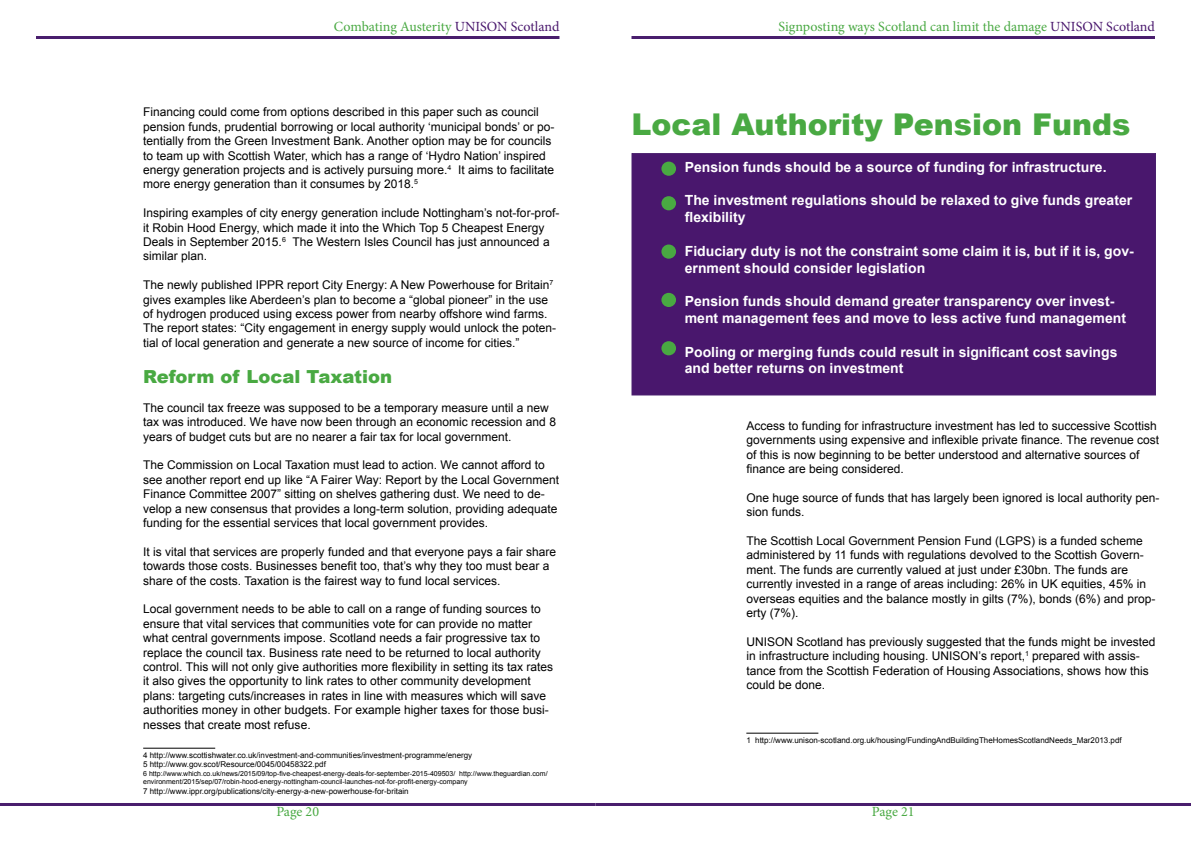
<style>
.page{position:relative;width:1191px;height:842px;background:#fff}
.page>*{position:absolute;margin:0;border:0;box-sizing:border-box;transform-origin:0 0}
.t1{font:900 30px "Arial";color:#49a942}
.t2{font:900 18px "Arial";color:#49a942}
.t3{font:700 14px/16.8px "Arial";color:#fff}
.t4{font:14px "Minion Pro";color:#49a942}
.t5{font:12px/14.4px "Arial";color:#000}
.t6{font:8px/9.6px "Arial";color:#000}
.t7{font:7px/8.4px "Arial";color:#000}
.s1{color:#49176d}
</style>
<div class="page">
<hr style="left:143px;top:748px;width:72px;height:1px;background:#000">
<hr style="left:0;top:803px;width:595px;height:3px;background:#491e6d">
<hr style="left:36px;top:36px;width:523px;height:3px;background:#491e6d">
<div style="left:631px;top:153px;width:525px;height:242px;background:#49176d;border:1px solid #491e6d"></div>
<div style="left:661px;top:162px;width:15px;height:14px;background:#49a942;border-radius:50%"></div>
<div style="left:661px;top:196px;width:15px;height:14px;background:#49a942;border-radius:50%"></div>
<div style="left:661px;top:244px;width:15px;height:15px;background:#49a942;border-radius:50%"></div>
<div style="left:661px;top:293px;width:15px;height:14px;background:#49a942;border-radius:50%"></div>
<div style="left:661px;top:341px;width:15px;height:14px;background:#49a942;border-radius:50%"></div>
<hr style="left:746px;top:733px;width:72px;height:1px;background:#000">
<hr style="left:595px;top:803px;width:596px;height:3px;background:#491e6d">
<hr style="left:631px;top:36px;width:524px;height:3px;background:#491e6d">
<p class="t4" style="left:334px;top:17px;width:227px">Combating Austerity <span class="s1">UNISON Scotland</span></p>
<p class="t4" style="left:778px;top:17px;width:378px">Signposting ways Scotland can limit the damage <span class="s1">UNISON Scotland</span></p>
<p class="t5" style="left:143px;top:105px;width:413px">Financing could come from options described in this paper such as council pension funds, prudential borrowing or local authority ‘municipal bonds’ or po&shy;tentially from the Green Investment Bank. Another option may be for councils to team up with Scottish Water, which has a range of ‘Hydro Nation’ inspired energy generation projects and is actively pursuing more.<sup>4</sup> It aims to facilitate more energy generation than it consumes by 2018.<sup>5</sup></p>
<p class="t5" style="left:143px;top:206px;width:417px">Inspiring examples of city energy generation include Nottingham’s not-for-prof&shy;it Robin Hood Energy, which made it into the Which Top 5 Cheapest Energy Deals in September 2015.<sup>6</sup> The Western Isles Council has just announced a similar plan.</p>
<p class="t5" style="left:143px;top:278px;width:414px">The newly published IPPR report City Energy: A New Powerhouse for Britain<sup>7 </sup>gives examples like Aberdeen’s plan to become a “global pioneer” in the use of hydrogen produced using excess power from nearby offshore wind farms.<br>The report states: “City engagement in energy supply would unlock the poten&shy;tial of local generation and generate a new source of income for cities.”</p>
<h2 class="t2" style="left:143px;top:363px;width:251px">Reform of Local Taxation</h2>
<p class="t5" style="left:143px;top:400px;width:414px">The council tax freeze was supposed to be a temporary measure until a new tax was introduced. We have now been through an economic recession and 8 years of budget cuts but are no nearer a fair tax for local government.</p>
<p class="t5" style="left:143px;top:458px;width:417px">The Commission on Local Taxation must lead to action. We cannot afford to see another report end up like “A Fairer Way: Report by the Local Government Finance Committee 2007” sitting on shelves gathering dust. We need to de&shy;velop a new consensus that provides a long-term solution, providing adequate funding for the essential services that local government provides.</p>
<p class="t5" style="left:143px;top:544px;width:414px">It is vital that services are properly funded and that everyone pays a fair share towards those costs. Businesses benefit too, that’s why they too must bear a share of the costs. Taxation is the fairest way to fund local services.</p>
<p class="t5" style="left:143px;top:602px;width:411px">Local government needs to be able to call on a range of funding sources to ensure that vital services that communities vote for can provide no matter what central governments impose. Scotland needs a fair progressive tax to replace the council tax. Business rate need to be returned to local authority control. This will not only give authorities more flexibility in setting its tax rates it also gives the opportunity to link rates to other community development plans: targeting cuts/increases in rates in line with measures which will save authorities money in other budgets. For example higher taxes for those busi&shy;nesses that create most refuse.</p>
<p class="t6" style="left:143px;top:750px;width:330px">4 http://www.scottishwater.co.uk/investment-and-communities/investment-programme/energy<br>5 http://www.gov.scot/Resource/0045/00458322.pdf</p>
<p class="t7" style="left:143px;top:769px;width:406px">6 http://www.which.co.uk/news/2015/09/top-five-cheapest-energy-deals-for-september-2015-409503/ http://www.theguardian.com/ environment/2015/sep/07/robin-hood-energy-nottingham-council-launches-not-for-profit-energy-company</p>
<p class="t6" style="left:143px;top:786px;width:267px">7 http://www.ippr.org/publications/city-energy-a-new-powerhouse-for-britain</p>
<h1 class="t1" style="left:631px;top:102px;width:500px">Local Authority Pension Funds</h1>
<p class="t3" style="left:685px;top:159px;width:423px">Pension funds should be a source of funding for infrastructure.</p>
<p class="t3" style="left:685px;top:192px;width:449px">The investment regulations should be relaxed to give funds greater flexibility</p>
<p class="t3" style="left:685px;top:243px;width:450px">Fiduciary duty is not the constraint some claim it is, but if it is, gov&shy;ernment should consider legislation</p>
<p class="t3" style="left:685px;top:293px;width:443px">Pension funds should demand greater transparency over invest&shy;ment management fees and move to less active fund management</p>
<p class="t3" style="left:685px;top:344px;width:434px">Pooling or merging funds could result in significant cost savings and better returns on investment</p>
<p class="t5" style="left:746px;top:418px;width:414px">Access to funding for infrastructure investment has led to successive Scottish governments using expensive and inflexible private finance. The revenue cost of this is now beginning to be better understood and alternative sources of finance are being considered.</p>
<p class="t5" style="left:746px;top:490px;width:414px">One huge source of funds that has largely been ignored is local authority pen&shy;sion funds.</p>
<p class="t5" style="left:746px;top:534px;width:410px">The Scottish Local Government Pension Fund (LGPS) is a funded scheme administered by 11 funds with regulations devolved to the Scottish Govern&shy;ment. The funds are currently valued at just under £30bn. The funds are currently invested in a range of areas including: 26% in UK equities, 45% in overseas equities and the balance mostly in gilts (7%), bonds (6%) and prop&shy;erty (7%).</p>
<p class="t5" style="left:746px;top:634px;width:410px">UNISON Scotland has previously suggested that the funds might be invested in infrastructure including housing. UNISON’s report,<sup>1</sup> prepared with assis&shy;tance from the Scottish Federation of Housing Associations, shows how this could be done.</p>
<p class="t6" style="left:746px;top:735px;width:377px">1 http://www.unison-scotland.org.uk/housing/FundingAndBuildingTheHomesScotlandNeeds_Mar2013.pdf</p>
<p class="t4" style="left:276px;top:802px;width:44px">Page 20</p>
<p class="t4" style="left:872px;top:802px;width:44px">Page 21</p>
</div>
